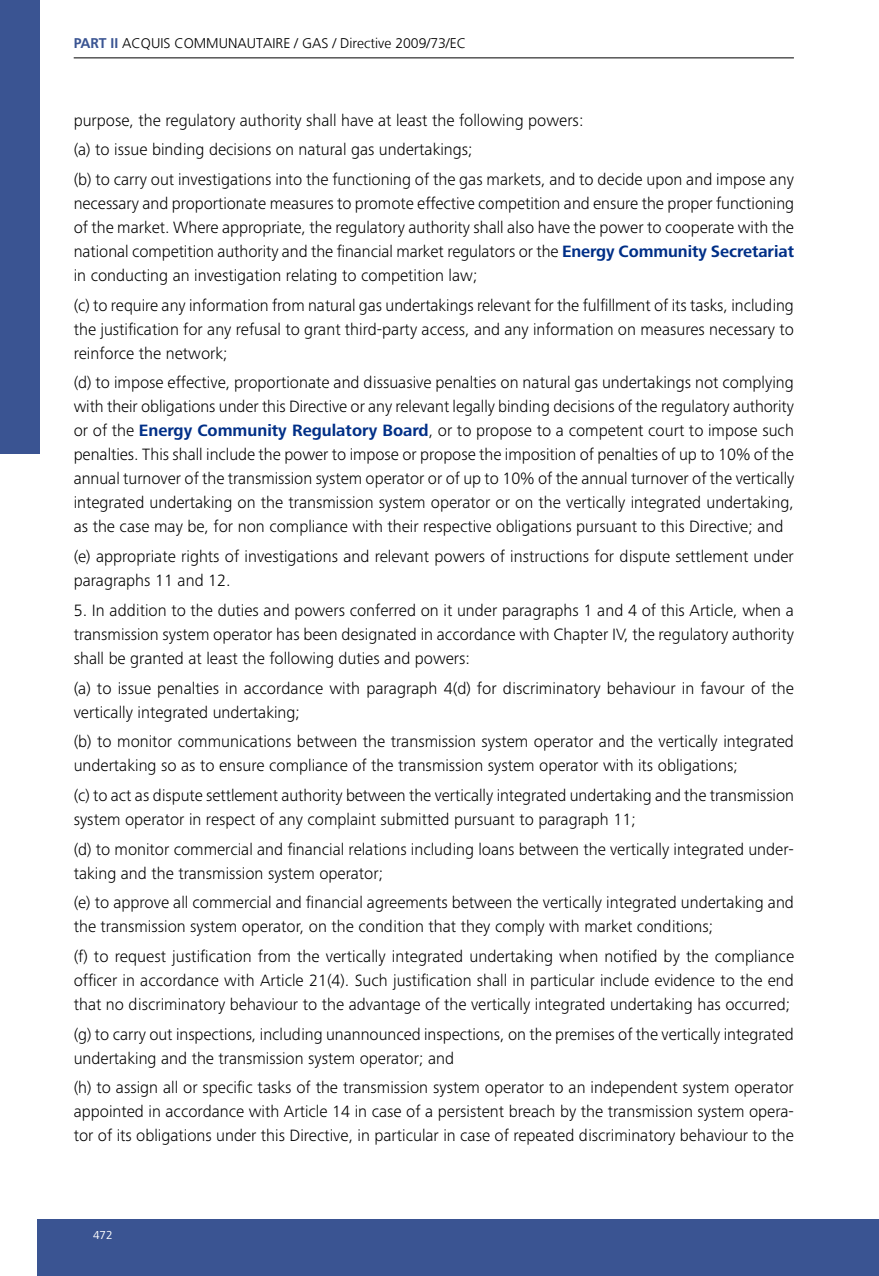
<style>
.page{position:relative;width:879px;height:1276px;background:#fff}
.page>*{position:absolute;margin:0;border:0;box-sizing:border-box;transform-origin:0 0}
.t1{font:300 17px/24px "Frutiger Next Pro";color:#000}
.t2{font:300 14px "Frutiger LT";color:#000}
.t3{font:12px "Frutiger Next Pro";color:#fff}
.s1{font-weight:700;color:#3a5492}
.s2{font-weight:700;color:#002f87}
</style>
<div class="page">
<hr style="left:74px;top:58px;width:720px;height:1px;background:#000">
<div style="left:38px;top:1219px;width:841px;height:57px;background:#3a5492"></div>
<div style="left:0;top:0;width:40px;height:454px;background:#3a5492"></div>
<p class="t2" style="left:74px;top:35px;width:394px"><span class="s1">PART II</span> ACQUIS COMMUNAUTAIRE / GAS / Directive 2009/73/EC</p>
<p class="t1" style="left:74px;top:105px;width:722px;line-height:29.6px">purpose, the regulatory authority shall have at least the following powers:<br>(a) to issue binding decisions on natural gas undertakings;<br>(b) to carry out investigations into the functioning of the gas markets, and to decide upon and impose any</p>
<p class="t1" style="left:74px;top:191px;width:722px;text-align:justify">necessary and proportionate measures to promote effective competition and ensure the proper functioning of the market. Where appropriate, the regulatory authority shall also have the power to cooperate with the national competition authority and the financial market regulators or the <span class="s2">Energy Community Secretariat </span>in conducting an investigation relating to competition law;</p>
<p class="t1" style="left:74px;top:293px;width:722px;text-align:justify">(c) to require any information from natural gas undertakings relevant for the fulfillment of its tasks, including the justification for any refusal to grant third-party access, and any information on measures necessary to reinforce the network;</p>
<p class="t1" style="left:74px;top:371px;width:722px;text-align:justify">(d) to impose effective, proportionate and dissuasive penalties on natural gas undertakings not complying with their obligations under this Directive or any relevant legally binding decisions of the regulatory authority or of the <span class="s2">Energy Community Regulatory Board</span>, or to propose to a competent court to impose such penalties. This shall include the power to impose or propose the imposition of penalties of up to 10% of the annual turnover of the transmission system operator or of up to 10% of the annual turnover of the vertically integrated undertaking on the transmission system operator or on the vertically integrated undertaking, as the case may be, for non compliance with their respective obligations pursuant to this Directive; and</p>
<p class="t1" style="left:74px;top:544px;width:721px">(e) appropriate rights of investigations and relevant powers of instructions for dispute settlement under paragraphs 11 and 12.</p>
<p class="t1" style="left:74px;top:598px;width:722px;text-align:justify">5. In addition to the duties and powers conferred on it under paragraphs 1 and 4 of this Article, when a transmission system operator has been designated in accordance with Chapter IV, the regulatory authority shall be granted at least the following duties and powers:</p>
<p class="t1" style="left:74px;top:676px;width:722px">(a) to issue penalties in accordance with paragraph 4(d) for discriminatory behaviour in favour of the vertically integrated undertaking;</p>
<p class="t1" style="left:74px;top:729px;width:722px">(b) to monitor communications between the transmission system operator and the vertically integrated undertaking so as to ensure compliance of the transmission system operator with its obligations;</p>
<p class="t1" style="left:74px;top:783px;width:722px">(c) to act as dispute settlement authority between the vertically integrated undertaking and the transmission system operator in respect of any complaint submitted pursuant to paragraph 11;</p>
<p class="t1" style="left:74px;top:837px;width:722px">(d) to monitor commercial and financial relations including loans between the vertically integrated under&shy;taking and the transmission system operator;</p>
<p class="t1" style="left:74px;top:890px;width:722px">(e) to approve all commercial and financial agreements between the vertically integrated undertaking and the transmission system operator, on the condition that they comply with market conditions;</p>
<p class="t1" style="left:74px;top:944px;width:722px;text-align:justify">(f) to request justification from the vertically integrated undertaking when notified by the compliance officer in accordance with Article 21(4). Such justification shall in particular include evidence to the end that no discriminatory behaviour to the advantage of the vertically integrated undertaking has occurred;</p>
<p class="t1" style="left:74px;top:1022px;width:721px">(g) to carry out inspections, including unannounced inspections, on the premises of the vertically integrated undertaking and the transmission system operator; and</p>
<p class="t1" style="left:74px;top:1075px;width:722px;text-align:justify">(h) to assign all or specific tasks of the transmission system operator to an independent system operator appointed in accordance with Article 14 in case of a persistent breach by the transmission system opera&shy;tor of its obligations under this Directive, in particular in case of repeated discriminatory behaviour to the</p>
<p class="t3" style="left:93px;top:1227px;width:21px">472</p>
</div>
